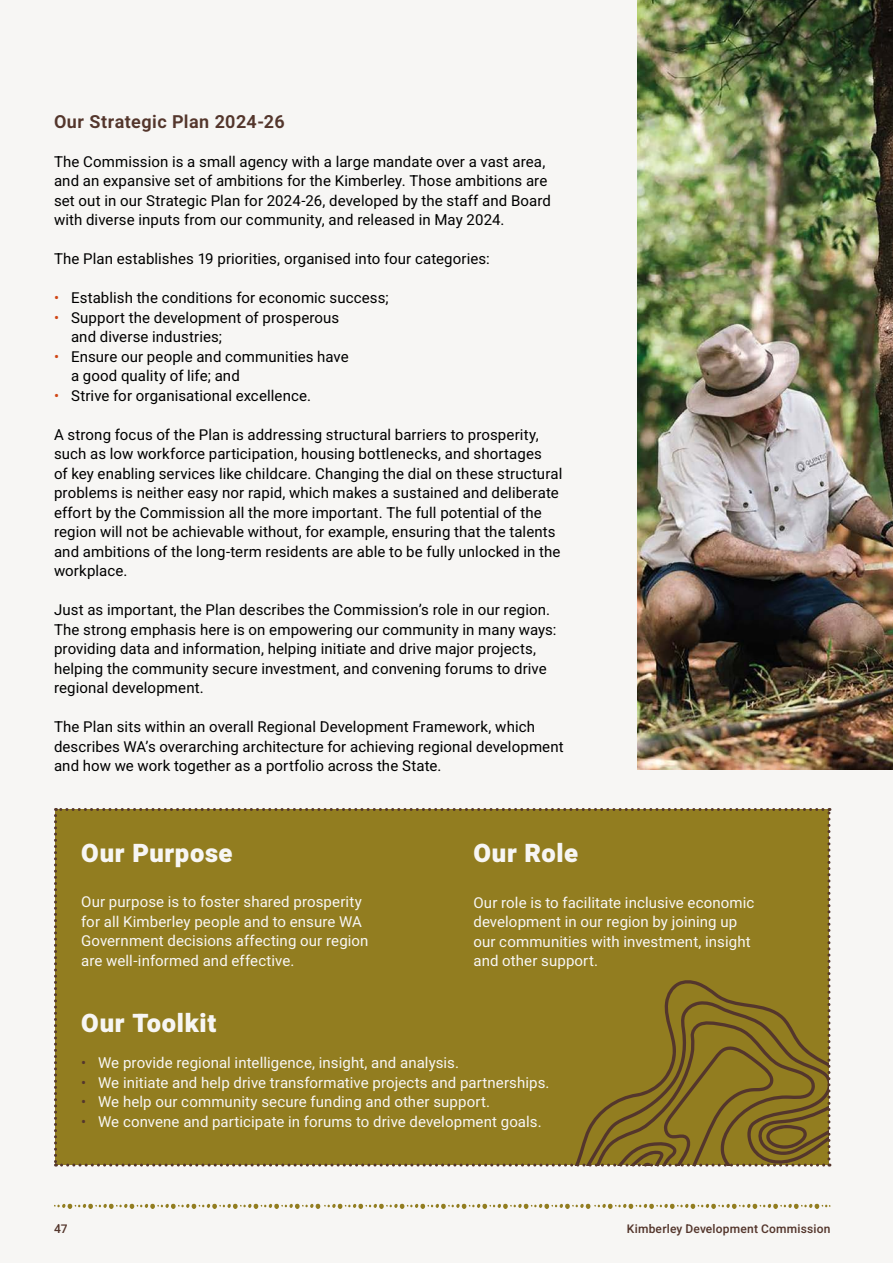
<style>
.page{position:relative;width:893px;height:1263px;background:#f7f6f4}
.page>*{position:absolute;margin:0;border:0;box-sizing:border-box;transform-origin:0 0}
.t1{font:900 25.5px "Heebo";letter-spacing:.025em;color:#f7f6f4}
.t2{font:600 18px "Heebo";letter-spacing:.025em;color:#54362c}
.t3{font:15px/19.5px "Heebo";letter-spacing:.005em;color:#000}
.t4{font:15px/19.5px "Heebo";letter-spacing:.005em;color:#f7f6f4}
.t5{font:500 12px "Heebo";letter-spacing:.015em;color:#54362c}
.s1{color:#d14716}
.s2{color:#54362c}
</style>
<div class="page">
<svg style="left:54px;top:1203px;width:776px;height:6px"></svg>
<div style="left:54px;top:808px;width:776px;height:358px;background:#927d20"></div>
<img style="left:637px;top:0;width:256px;height:770px">
<p class="t2" style="left:54px;top:109px;width:232px">Our Strategic Plan 2024-26</p>
<p class="t3" style="left:54px;top:152px;width:498px">The Commission is a small agency with a large mandate over a vast area, and an expansive set of ambitions for the Kimberley. Those ambitions are set out in our Strategic Plan for 2024-26, developed by the staff and Board with diverse inputs from our community, and released in May 2024.</p>
<p class="t3" style="left:54px;top:249px;width:437px">The Plan establishes 19 priorities, organised into four categories:</p>
<p class="t3" style="left:54px;top:288px;width:336px"><span class="s1">•</span> Establish the conditions for economic success;</p>
<p class="t3" style="left:71px;top:308px;width:270px;text-indent:-17px"><span class="s1">•</span> Support the development of prosperous and diverse industries;</p>
<p class="t3" style="left:71px;top:347px;width:279px;text-indent:-17px"><span class="s1">•</span> Ensure our people and communities have a good quality of life; and</p>
<p class="t3" style="left:54px;top:386px;width:259px"><span class="s1">•</span> Strive for organisational excellence.</p>
<p class="t3" style="left:54px;top:425px;width:510px">A strong focus of the Plan is addressing structural barriers to prosperity, such as low workforce participation, housing bottlenecks, and shortages<br>of key enabling services like childcare. Changing the dial on these structural problems is neither easy nor rapid, which makes a sustained and deliberate effort by the Commission all the more important. The full potential of the region will not be achievable without, for example, ensuring that the talents and ambitions of the long-term residents are able to be fully unlocked in the workplace.</p>
<p class="t3" style="left:54px;top:600px;width:504px">Just as important, the Plan describes the Commission’s role in our region.<br>The strong emphasis here is on empowering our community in many ways: providing data and information, helping initiate and drive major projects, helping the community secure investment, and convening forums to drive regional development.</p>
<p class="t3" style="left:54px;top:717px;width:511px">The Plan sits within an overall Regional Development Framework, which describes WA’s overarching architecture for achieving regional development and how we work together as a portfolio across the State.</p>
<h1 class="t1" style="left:81px;top:835px;width:153px">Our Purpose</h1>
<h1 class="t1" style="left:473px;top:835px;width:106px">Our Role</h1>
<p class="t4" style="left:81px;top:892px;width:289px">Our purpose is to foster shared prosperity for all Kimberley people and to ensure WA Government decisions affecting our region are well-informed and effective.</p>
<p class="t4" style="left:473px;top:893px;width:282px">Our role is to facilitate inclusive economic development in our region by joining up our communities with investment, insight and other support.</p>
<h1 class="t1" style="left:81px;top:1005px;width:136px">Our Toolkit</h1>
<p class="t4" style="left:81px;top:1053px;width:379px"><span class="s2">•</span> We provide regional intelligence, insight, and analysis.</p>
<p class="t4" style="left:81px;top:1073px;width:470px"><span class="s2">•</span> We initiate and help drive transformative projects and partnerships.</p>
<p class="t4" style="left:81px;top:1092px;width:410px"><span class="s2">•</span> We help our community secure funding and other support.</p>
<p class="t4" style="left:81px;top:1112px;width:462px"><span class="s2">•</span> We convene and participate in forums to drive development goals.</p>
<p class="t5" style="left:54px;top:1220px;width:15px">47</p>
<p class="t5" style="left:627px;top:1220px;width:205px">Kimberley Development Commission</p>
</div>
